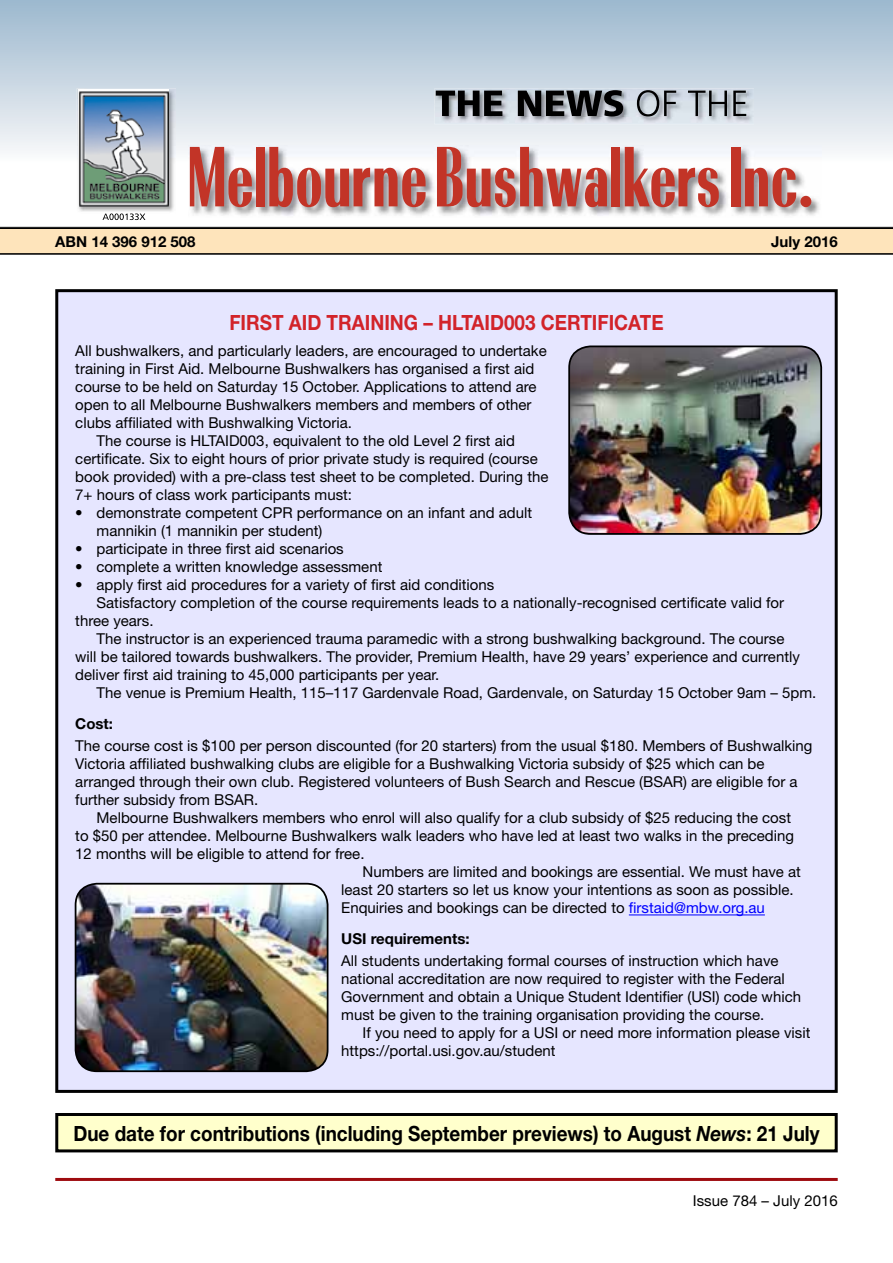
<style>
.page{position:relative;width:893px;height:1263px;background:#fff}
.page>*{position:absolute;margin:0;border:0;box-sizing:border-box;transform-origin:0 0}
.t1{font:79.8px "Radiant Cond ICG";color:#c23427}
.t2{font:700 21px "Helvetica Neue";color:#000;scale:.9 1}
.t3{font:700 21px "Helvetica Neue";color:#d2232a;scale:.9 1}
.t4{font:15px/18px "Helvetica Neue";color:#000}
.t5{font:700 15px "Helvetica Neue";color:#000}
.s1{color:#00f}
.s2{font-style:italic}
</style>
<div class="page">
<svg style="left:0;top:0;width:893px;height:227px"></svg>
<div style="left:0;top:228px;width:893px;height:25px;background:#fee4bb"></div>
<img style="left:434px;top:88px;width:320px;height:36px">
<img style="left:436px;top:90px;width:187px;height:26px">
<img style="left:625px;top:90px;width:121px;height:26px">
<img style="left:103px;top:214px;width:42px;height:6px">
<img style="left:189px;top:146px;width:632px;height:71px">
<svg style="left:0;top:253px;width:893px;height:2px;background:#363431"></svg>
<img style="left:0;top:227px;width:893px;height:1px">
<hr style="left:0;top:228px;width:893px;height:1px;background:#000">
<img style="left:77px;top:88px;width:99px;height:126px">
<img style="left:78px;top:90px;width:90px;height:116px">
<hr style="left:55px;top:1178px;width:783px;height:3px;background:#9e0b0f">
<div style="left:57px;top:291px;width:779px;height:800px;background:#e6e6ff"></div>
<hr style="left:629px;top:914px;width:136px;height:1px;background:#00f">
<div style="left:55px;top:289px;width:783px;height:804px;border:3px solid #000"></div>
<img style="left:569px;top:346px;width:252px;height:188px">
<div style="left:568px;top:345px;width:254px;height:190px;border:2px solid #000;border-radius:21px"></div>
<img style="left:76px;top:884px;width:252px;height:187px">
<div style="left:75px;top:883px;width:253px;height:189px;border:2px solid #000;border-radius:21px"></div>
<div style="left:57px;top:1114px;width:779px;height:37px;background:#ffc"></div>
<div style="left:55px;top:1113px;width:783px;height:39px;border:3px solid #000"></div>
<h1 class="t1" style="left:188px;top:130px;width:627px">MelbourneBushwalkersInc.</h1>
<p class="t5" style="left:55px;top:232px;width:142px">ABN 14 396 912 508</p>
<p class="t5" style="left:771px;top:232px;width:68px">July 2016</p>
<h2 class="t3" style="left:229px;top:309px;width:484px">First Aid Training – HLTAID003 Certificate</h2>
<p class="t4" style="left:75px;top:342px;width:473px">All bushwalkers, and particularly leaders, are encouraged to undertake</p>
<p class="t4" style="left:75px;top:360px;width:461px">training in First Aid. Melbourne Bushwalkers has organised a first aid</p>
<p class="t4" style="left:75px;top:378px;width:463px">course to be held on Saturday 15 October. Applications to attend are</p>
<p class="t4" style="left:75px;top:396px;width:458px">open to all Melbourne Bushwalkers members and members of other</p>
<p class="t4" style="left:75px;top:414px;width:278px">clubs affiliated with Bushwalking Victoria.</p>
<p class="t4" style="left:97px;top:432px;width:420px">The course is HLTAID003, equivalent to the old Level 2 first aid</p>
<p class="t4" style="left:75px;top:450px;width:464px">certificate. Six to eight hours of prior private study is required (course</p>
<p class="t4" style="left:75px;top:468px;width:475px">book provided) with a pre-class test sheet to be completed. During the</p>
<p class="t4" style="left:75px;top:486px;width:278px">7+ hours of class work participants must:</p>
<p class="t4" style="left:97px;top:504px;width:437px;text-indent:-21px">• demonstrate competent CPR performance on an infant and adult mannikin (1 mannikin per student)</p>
<p class="t4" style="left:75px;top:540px;width:270px">• participate in three first aid scenarios</p>
<p class="t4" style="left:75px;top:558px;width:309px">• complete a written knowledge assessment</p>
<p class="t4" style="left:75px;top:576px;width:421px">• apply first aid procedures for a variety of first aid conditions</p>
<p class="t4" style="left:97px;top:594px;width:689px">Satisfactory completion of the course requirements leads to a nationally-recognised certificate valid for</p>
<p class="t4" style="left:75px;top:612px;width:80px">three years.</p>
<p class="t4" style="left:97px;top:630px;width:689px">The instructor is an experienced trauma paramedic with a strong bushwalking background. The course</p>
<p class="t4" style="left:75px;top:648px;width:726px">will be tailored towards bushwalkers. The provider, Premium Health, have 29 years’ experience and currently</p>
<p class="t4" style="left:75px;top:666px;width:365px">deliver first aid training to 45,000 participants per year.</p>
<p class="t4" style="left:97px;top:684px;width:721px">The venue is Premium Health, 115–117 Gardenvale Road, Gardenvale, on Saturday 15 October 9am – 5pm.</p>
<p class="t5" style="left:75px;top:714px;width:39px">Cost:</p>
<p class="t4" style="left:75px;top:737px;width:739px">The course cost is $100 per person discounted (for 20 starters) from the usual $180. Members of Bushwalking Victoria affiliated bushwalking clubs are eligible for a Bushwalking Victoria subsidy of $25 which can be arranged through their own club. Registered volunteers of Bush Search and Rescue (BSAR) are eligible for a further subsidy from BSAR.</p>
<p class="t4" style="left:97px;top:809px;width:696px">Melbourne Bushwalkers members who enrol will also qualify for a club subsidy of $25 reducing the cost</p>
<p class="t4" style="left:75px;top:827px;width:720px">to $50 per attendee. Melbourne Bushwalkers walk leaders who have led at least two walks in the preceding</p>
<p class="t4" style="left:75px;top:845px;width:291px">12 months will be eligible to attend for free.</p>
<p class="t4" style="left:362px;top:863px;width:440px">Numbers are limited and bookings are essential. We must have at</p>
<p class="t4" style="left:341px;top:881px;width:454px">least 20 starters so let us know your intentions as soon as possible.</p>
<p class="t4" style="left:341px;top:899px;width:425px">Enquiries and bookings can be directed to <span class="s1">firstaid@mbw.org.au</span></p>
<p class="t5" style="left:341px;top:929px;width:130px">USI requirements:</p>
<p class="t4" style="left:341px;top:952px;width:461px">All students undertaking formal courses of instruction which have national accreditation are now required to register with the Federal Government and obtain a Unique Student Identifier (USI) code which must be given to the training organisation providing the course.</p>
<p class="t4" style="left:341px;top:1024px;width:471px;text-indent:21px">If you need to apply for a USI or need more information please visit https://portal.usi.gov.au/student</p>
<h2 class="t2" style="left:73px;top:1120px;width:831px">Due date for contributions (including September previews) to August <span class="s2">News</span>: 21 July</h2>
<p class="t4" style="left:693px;top:1191px;width:146px">Issue 784 – July 2016</p>
</div>
